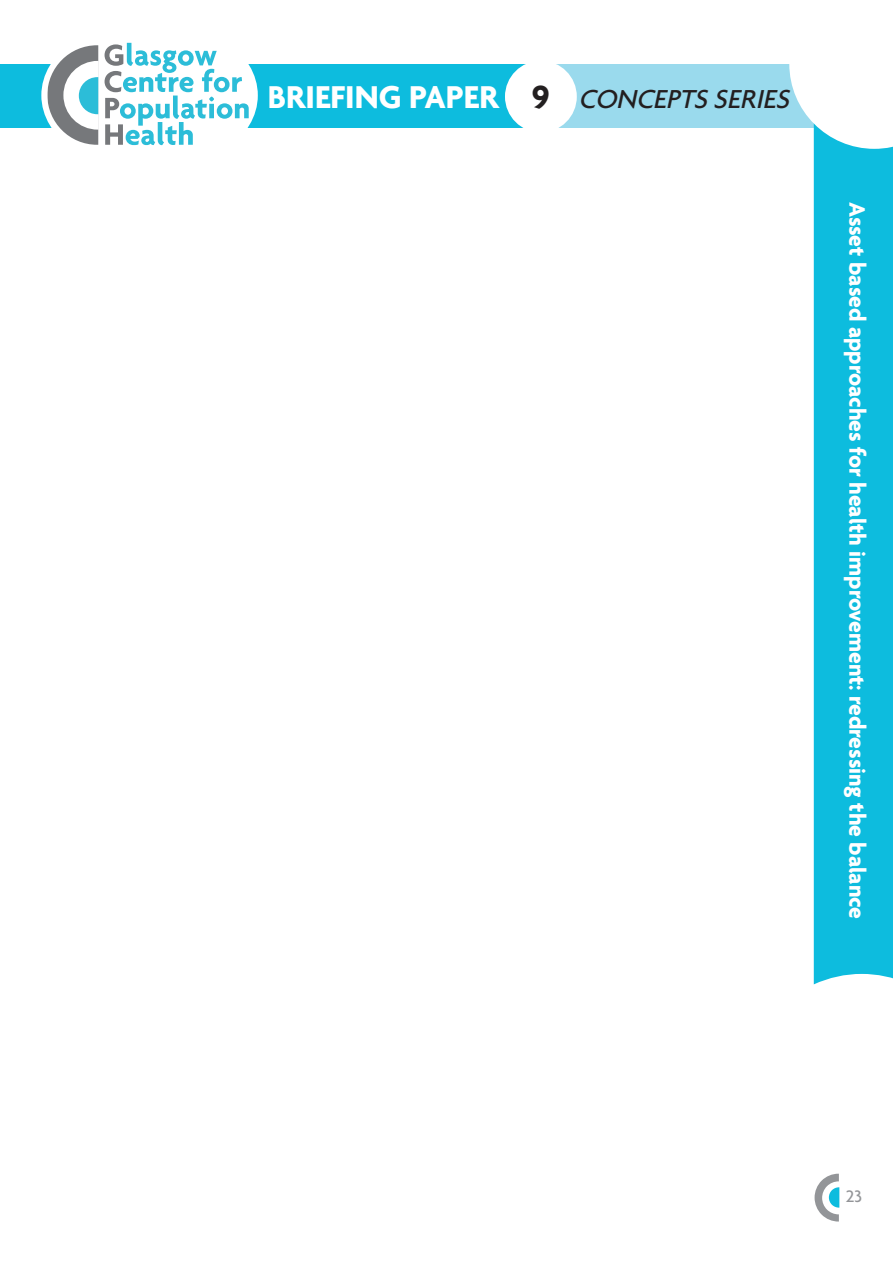
<style>
.page{position:relative;width:893px;height:1263px;background:#fff}
.page>*{position:absolute;margin:0;border:0;box-sizing:border-box;transform-origin:0 0}
.t1{font:700 34.2px "Agenda";color:#fff}
.t2{font:italic 500 28.2px "Agenda";color:#231f20}
.t3{font:700 24px "Agenda";color:#fff}
.t4{font:500 18px "Agenda";color:#939598}
.s1{font-weight:700;font-style:normal;font-size:34.5px}
</style>
<div class="page">
<div style="left:0;top:65px;width:892px;height:63px;background:#0dbcde"></div>
<div style="left:540px;top:65px;width:278px;height:63px;background:#9adaed"></div>
<svg style="left:41px;top:42px;width:217px;height:104px"></svg>
<div style="left:505px;top:61px;width:72px;height:71px;background:#fff;border-radius:50%"></div>
<div style="left:814px;top:149px;width:78px;height:835px;background:#0dbcde"></div>
<svg style="left:789px;top:64px;width:103px;height:85px"></svg>
<svg style="left:815px;top:1174px;width:24px;height:47px"></svg>
<h1 class="t1" style="left:268px;top:78px;width:232px">BRIEFING PAPER</h1>
<p class="t2" style="left:532px;top:81px;width:266px"><span class="s1">9</span> CONCEPTS SERIES</p>
<p class="t3" style="left:870px;top:202px;width:719px;rotate:90deg">Asset based approaches for health improvement: redressing the balance</p>
<p class="t4" style="left:846px;top:1185px;width:18px">23</p>
</div>
